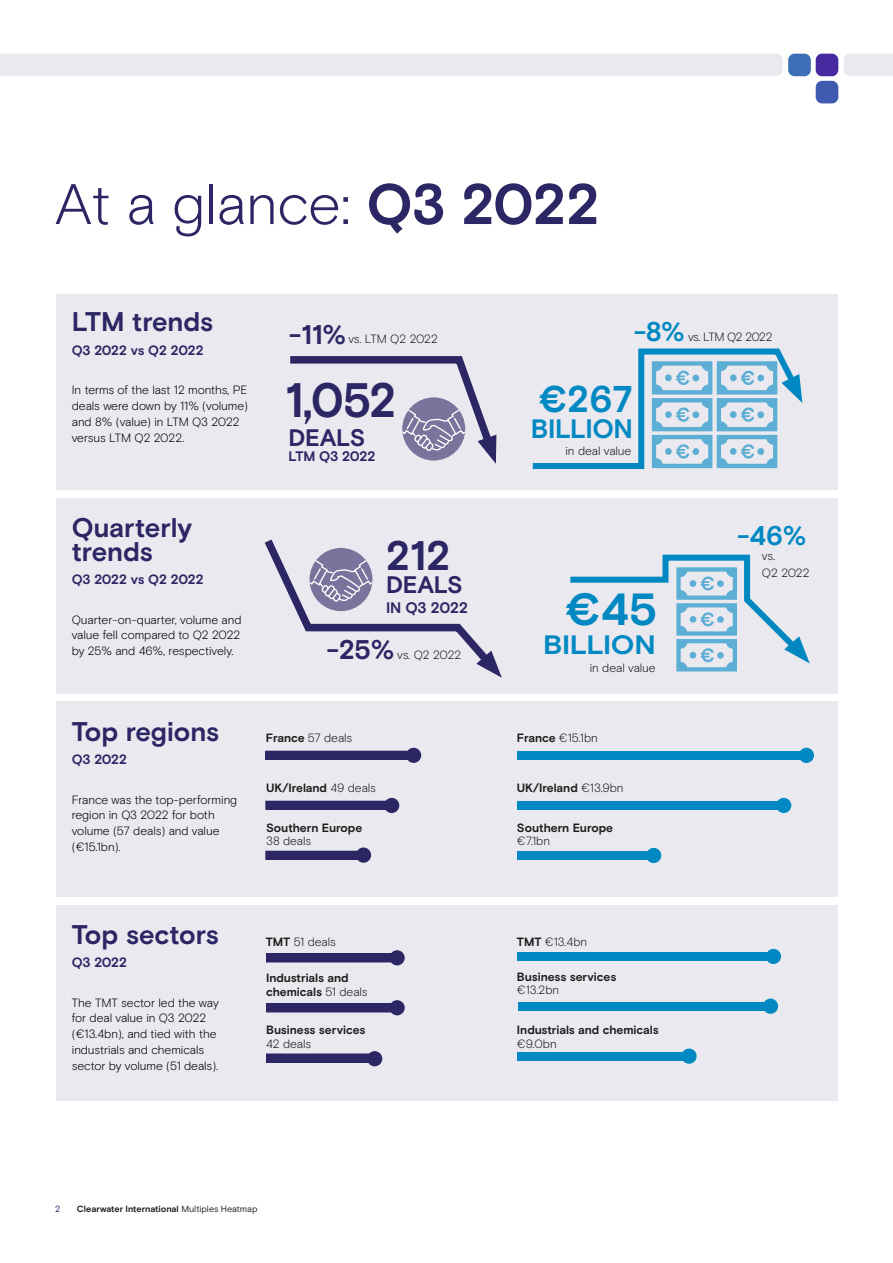
<style>
.page{position:relative;width:893px;height:1263px;background:#fff}
.page>*{position:absolute;margin:0;border:0;box-sizing:border-box;transform-origin:0 0}
.t1{font:300 57px "Basis Grotesque";letter-spacing:-.01em;color:#2c2664}
.t2{font:700 48.3px "Basis Grotesque";color:#2c2664;scale:.95 1}
.t3{font:700 45px "Basis Grotesque";color:#0088c2}
.t4{font:700 41.25px "Basis Grotesque";color:#2c2664}
.t5{font:700 37.2px "Basis Grotesque";color:#0088c2}
.t6{font:700 27px/23.7px "Basis Grotesque";letter-spacing:-.005em;color:#2c2664}
.t7{font:700 27px "Basis Grotesque";color:#0088c2}
.t8{font:700 26.55px "Basis Grotesque";letter-spacing:-.015em;color:#0088c2;scale:1.1 1}
.t9{font:700 26.55px "Basis Grotesque";letter-spacing:-.015em;color:#0088c2}
.t10{font:700 23.85px "Basis Grotesque";color:#2c2664}
.t11{font:700 15.3px "Basis Grotesque";letter-spacing:-.015em;color:#2c2664}
.t12{font:700 13.8px "Basis Grotesque";letter-spacing:-.02em;color:#2c2664}
.t13{font:700 13.5px "Basis Grotesque";letter-spacing:-.015em;color:#2c2664}
.t14{font:300 12px/15.8px "Basis Grotesque";letter-spacing:-.005em;color:#000}
.t15{font:700 12px/13.5px "Basis Grotesque";letter-spacing:-.005em;color:#1d1d1b}
.t16{font:300 12px/16.5px "Basis Grotesque";letter-spacing:-.01em;color:#1d1d1b}
.t17{font:700 9px "Basis Grotesque";color:#231f20}
.t18{font:9px "Basis Grotesque";color:#2c2664}
.s1{font-weight:700}
.s2{font-weight:300}
.s3{font-weight:400}
</style>
<div class="page">
<div style="left:816px;top:81px;width:22px;height:22px;background:#3f5aaf;border-radius:6px"></div>
<div style="left:816px;top:54px;width:22px;height:22px;background:#4729a0;border-radius:6px"></div>
<div style="left:788px;top:54px;width:23px;height:22px;background:#3c6fb6;border-radius:6px"></div>
<div style="left:0;top:54px;width:783px;height:22px;background:#eae9ef"></div>
<svg style="left:844px;top:54px;width:49px;height:22px"></svg>
<div style="left:56px;top:294px;width:782px;height:196px;background:#eae9ef"></div>
<div style="left:56px;top:498px;width:782px;height:195px;background:#eae9ef"></div>
<div style="left:56px;top:701px;width:782px;height:196px;background:#eae9ef"></div>
<div style="left:56px;top:905px;width:782px;height:196px;background:#eae9ef"></div>
<div style="left:518px;top:952px;width:255px;height:8px;background:#0088c2"></div>
<div style="left:518px;top:1002px;width:251px;height:8px;background:#0088c2"></div>
<div style="left:518px;top:1052px;width:171px;height:8px;background:#0088c2"></div>
<div style="left:267px;top:954px;width:129px;height:8px;background:#2c2664"></div>
<div style="left:266px;top:953px;width:131px;height:9px;border:1px solid #2c2664"></div>
<div style="left:267px;top:1004px;width:129px;height:8px;background:#2c2664"></div>
<div style="left:266px;top:1003px;width:131px;height:9px;border:1px solid #2c2664"></div>
<div style="left:267px;top:1054px;width:106px;height:8px;background:#2c2664"></div>
<div style="left:266px;top:1053px;width:108px;height:9px;border:1px solid #2c2664"></div>
<svg style="left:264px;top:539px;width:238px;height:139px"></svg>
<svg style="left:570px;top:554px;width:240px;height:117px"></svg>
<svg style="left:290px;top:356px;width:207px;height:108px"></svg>
<svg style="left:532px;top:348px;width:271px;height:121px"></svg>
<div style="left:266px;top:751px;width:145px;height:8px;background:#2c2664"></div>
<div style="left:266px;top:801px;width:124px;height:8px;background:#2c2664"></div>
<div style="left:266px;top:851px;width:96px;height:8px;background:#2c2664"></div>
<div style="left:265px;top:851px;width:98px;height:9px;border:1px solid #2c2664"></div>
<div style="left:518px;top:751px;width:288px;height:8px;background:#0088c2"></div>
<div style="left:518px;top:801px;width:265px;height:8px;background:#0088c2"></div>
<div style="left:518px;top:851px;width:135px;height:8px;background:#0088c2"></div>
<div style="left:406px;top:748px;width:15px;height:15px;background:#2c2664;border-radius:50%"></div>
<div style="left:799px;top:748px;width:15px;height:15px;background:#0088c2;border-radius:50%"></div>
<div style="left:776px;top:798px;width:15px;height:15px;background:#0088c2;border-radius:50%"></div>
<div style="left:646px;top:848px;width:15px;height:15px;background:#0088c2;border-radius:50%"></div>
<div style="left:766px;top:949px;width:15px;height:15px;background:#0088c2;border-radius:50%"></div>
<div style="left:763px;top:998px;width:15px;height:16px;background:#0088c2;border-radius:50%"></div>
<div style="left:681px;top:1048px;width:16px;height:16px;background:#0088c2;border-radius:50%"></div>
<div style="left:384px;top:798px;width:15px;height:15px;background:#2c2664;border-radius:50%"></div>
<div style="left:356px;top:847px;width:15px;height:16px;background:#2c2664;border-radius:50%"></div>
<div style="left:389px;top:950px;width:16px;height:15px;background:#2c2664;border-radius:50%"></div>
<div style="left:389px;top:1000px;width:16px;height:15px;background:#2c2664;border-radius:50%"></div>
<div style="left:367px;top:1051px;width:15px;height:15px;background:#2c2664;border-radius:50%"></div>
<p class="t1" style="left:55px;top:171px;width:546px">At a glance: <span class="s1">Q3 2022</span></p>
<p class="t6" style="left:72px;top:310px;width:143px">LTM trends</p>
<p class="t13" style="left:72px;top:342px;width:133px">Q3 2022 vs Q2 2022</p>
<p class="t14" style="left:72px;top:382px;width:178px">In terms of the last 12 months, PE deals were down by 11% (volume) and 8% (value) in LTM Q3 2022 versus LTM Q2 2022.</p>
<p class="t6" style="left:72px;top:515px;width:122px">Quarterly trends</p>
<p class="t13" style="left:72px;top:572px;width:133px">Q3 2022 vs Q2 2022</p>
<p class="t14" style="left:72px;top:611px;width:171px;text-align:justify">Quarter-on-quarter, volume and value fell compared to Q2 2022 by 25% and 46%, respectively.</p>
<p class="t6" style="left:289px;top:322px;width:59px">-11%</p>
<p class="t16" style="left:348px;top:330px;width:91px">vs. LTM Q2 2022</p>
<p class="t2" style="left:286px;top:372px;width:118px">1,052</p>
<p class="t10" style="left:288px;top:424px;width:78px">DEALS</p>
<p class="t12" style="left:288px;top:448px;width:89px">LTM Q3 2022</p>
<p class="t4" style="left:386px;top:531px;width:66px">212</p>
<p class="t10" style="left:386px;top:570px;width:78px">DEALS</p>
<p class="t11" style="left:386px;top:599px;width:83px">IN Q3 2022</p>
<p class="t16" style="left:397px;top:646px;width:66px">vs. Q2 2022</p>
<p class="t6" style="left:327px;top:637px;width:70px">-25%</p>
<p class="t6" style="left:72px;top:719px;width:149px">Top regions</p>
<p class="t13" style="left:72px;top:752px;width:57px">Q3 2022</p>
<p class="t14" style="left:72px;top:791px;width:167px">France was the top-performing region in Q3 2022 for both volume (57 deals) and value (€15.1bn).</p>
<p class="t16" style="left:266px;top:729px;width:88px"><span class="s1">France</span> 57 deals</p>
<p class="t15" style="left:266px;top:781px;width:111px">UK/Ireland <span class="s2">49 deals</span></p>
<p class="t15" style="left:266px;top:821px;width:98px">Southern Europe<br><span class="s2">38 deals</span></p>
<p class="t7" style="left:634px;top:316px;width:52px">-8%</p>
<p class="t16" style="left:688px;top:328px;width:86px">vs. LTM Q2 2022</p>
<p class="t5" style="left:538px;top:377px;width:96px">€267</p>
<p class="t9" style="left:531px;top:413px;width:104px">BILLION</p>
<p class="t16" style="left:565px;top:443px;width:67px">in deal value</p>
<p class="t3" style="left:564px;top:583px;width:94px">€45</p>
<p class="t8" style="left:543px;top:629px;width:104px">BILLION</p>
<p class="t16" style="left:590px;top:659px;width:67px">in deal value</p>
<p class="t16" style="left:517px;top:729px;width:82px"><span class="s1">France</span> €15.1bn</p>
<p class="t15" style="left:517px;top:781px;width:108px">UK/Ireland <span class="s2">€13.9bn</span></p>
<p class="t15" style="left:517px;top:821px;width:98px">Southern Europe <span class="s2">€7.1bn</span></p>
<p class="t7" style="left:737px;top:519px;width:71px">-46%</p>
<p class="t16" style="left:762px;top:548px;width:49px">vs.<br>Q2 2022</p>
<p class="t6" style="left:72px;top:922px;width:149px">Top sectors</p>
<p class="t13" style="left:72px;top:955px;width:57px">Q3 2022</p>
<p class="t14" style="left:72px;top:994px;width:148px">The TMT sector led the way for deal value in Q3 2022 (€13.4bn), and tied with the industrials and chemicals sector by volume (51 deals).</p>
<p class="t16" style="left:266px;top:933px;width:72px"><span class="s1">TMT</span> 51 deals</p>
<p class="t16" style="left:517px;top:933px;width:72px"><span class="s1">TMT</span> €13.4bn</p>
<p class="t15" style="left:266px;top:971px;width:103px">Industrials and chemicals <span class="s2">51 deals</span></p>
<p class="t15" style="left:266px;top:1023px;width:101px">Business services<br><span class="s2">42 deals</span></p>
<p class="t15" style="left:517px;top:970px;width:101px">Business services <span class="s2">€13.2bn</span></p>
<p class="t15" style="left:517px;top:1023px;width:143px">Industrials and chemicals <span class="s2">€9.0bn</span></p>
<p class="t18" style="left:55px;top:1204px;width:7px">2</p>
<p class="t17" style="left:77px;top:1204px;width:182px">Clearwater International <span class="s3">Multiples Heatmap</span></p>
</div>
